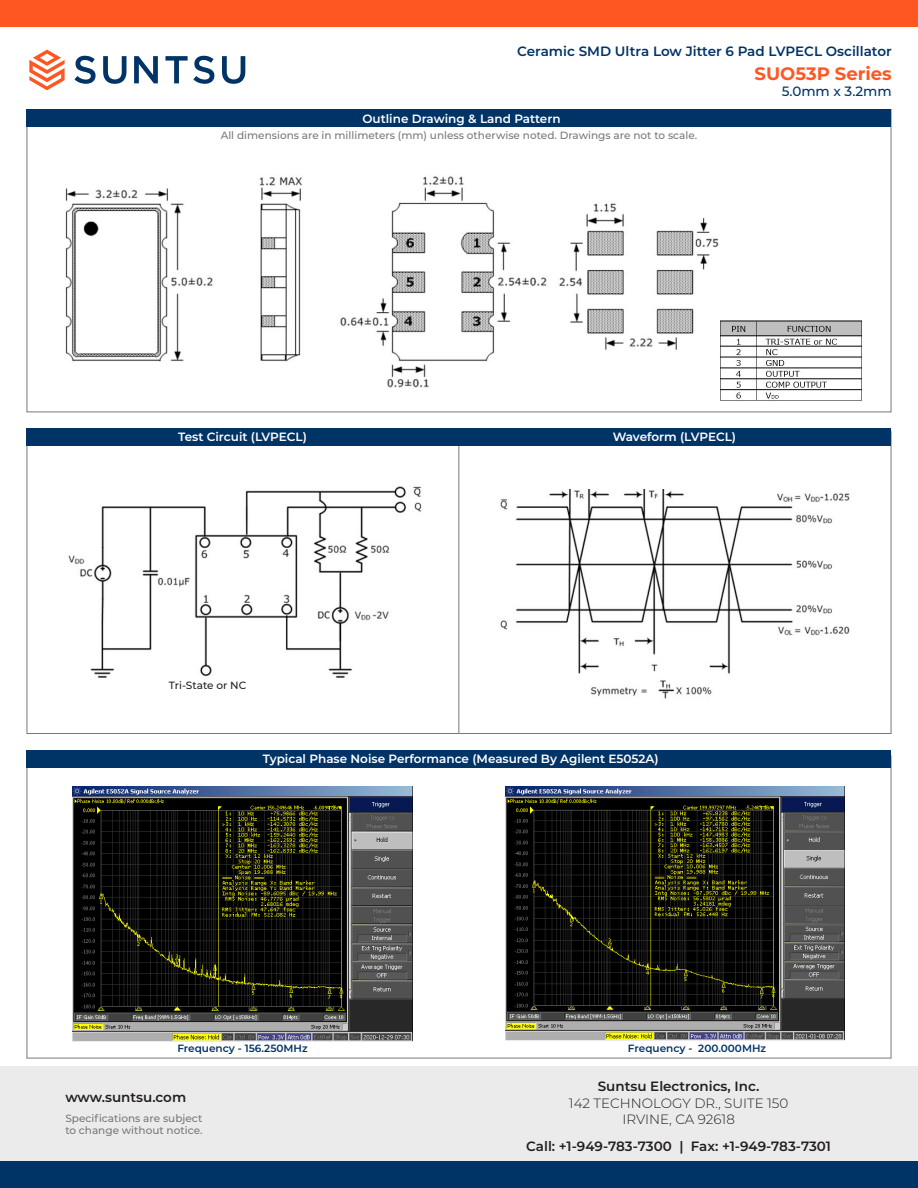
<style>
.page{position:relative;width:918px;height:1188px;background:#fff}
.page>*{position:absolute;margin:0;border:0;box-sizing:border-box;transform-origin:0 0}
.t1{font:700 18px "Montserrat";color:#ff5722}
.t2{font:600 13.5px "Montserrat";color:#231f20}
.t3{font:600 13.5px "Montserrat";color:#036}
.t4{font:300 13.5px/16.2px "Montserrat";color:#231f20;text-align:center}
.t5{font:500 13.5px "Montserrat Alternates";color:#036}
.t6{font:600 12px "Montserrat";color:#fff}
.t7{font:500 10.5px/12.6px "Montserrat";color:#787878}
.t8{font:600 10.5px "Montserrat";color:#036}
.t9{font:500 10.5px "Montserrat";color:#231f20}
</style>
<div class="page">
<div style="left:0;top:1066px;width:918px;height:122px;background:#ebebeb"></div>
<svg style="left:74px;top:56px;width:22px;height:28px"></svg>
<svg style="left:103px;top:56px;width:24px;height:28px"></svg>
<svg style="left:134px;top:56px;width:24px;height:27px"></svg>
<svg style="left:222px;top:56px;width:23px;height:28px"></svg>
<svg style="left:29px;top:50px;width:36px;height:40px"></svg>
<svg style="left:165px;top:56px;width:49px;height:28px"></svg>
<div style="left:0;top:0;width:918px;height:27px;background:#ff5722"></div>
<div style="left:0;top:1161px;width:918px;height:27px;background:#036"></div>
<div style="left:27px;top:110px;width:864px;height:17px;background:#036"></div>
<img style="left:65px;top:176px;width:654px;height:212px">
<div style="left:27px;top:428px;width:864px;height:18px;background:#036"></div>
<img style="left:68px;top:486px;width:354px;height:192px">
<img style="left:500px;top:490px;width:350px;height:209px">
<div style="left:27px;top:750px;width:864px;height:18px;background:#036"></div>
<img style="left:73px;top:787px;width:339px;height:255px">
<img style="left:506px;top:787px;width:338px;height:254px">
<img style="left:720px;top:320px;width:142px;height:81px">
<hr style="left:459px;top:446px;width:1px;height:288px;background:#787878">
<p class="t3" style="left:517px;top:42px;width:376px">Ceramic SMD Ultra Low Jitter 6 Pad LVPECL Oscillator</p>
<p class="t5" style="left:782px;top:82px;width:112px">5.0mm x 3.2mm</p>
<h1 class="t1" style="left:755px;top:60px;width:139px">SUO53P Series</h1>
<p class="t6" style="left:362px;top:110px;width:200px">Outline Drawing &amp; Land Pattern</p>
<p class="t7" style="left:221px;top:128px;width:478px">All dimensions are in millimeters (mm) unless otherwise noted. Drawings are not to scale.</p>
<p class="t6" style="left:178px;top:428px;width:130px">Test Circuit (LVPECL)</p>
<p class="t9" style="left:169px;top:678px;width:79px">Tri-State or NC</p>
<p class="t6" style="left:613px;top:428px;width:125px">Waveform (LVPECL)</p>
<p class="t6" style="left:263px;top:751px;width:397px">Typical Phase Noise Performance (Measured By Agilent E5052A)</p>
<p class="t8" style="left:177px;top:1041px;width:132px">Frequency - 156.250MHz</p>
<p class="t8" style="left:628px;top:1041px;width:140px">Frequency - 200.000MHz</p>
<p class="t2" style="left:65px;top:1088px;width:122px">www.suntsu.com</p>
<p class="t7" style="left:65px;top:1111px;width:139px">Specifications are subject to change without notice.</p>
<p class="t2" style="left:598px;top:1077px;width:163px">Suntsu Electronics, Inc.</p>
<p class="t4" style="left:569px;top:1094px;width:221px">142 TECHNOLOGY DR., SUITE 150<br>IRVINE, CA 92618</p>
<p class="t2" style="left:526px;top:1137px;width:306px">Call: +1-949-783-7300 | Fax: +1-949-783-7301</p>
</div>
